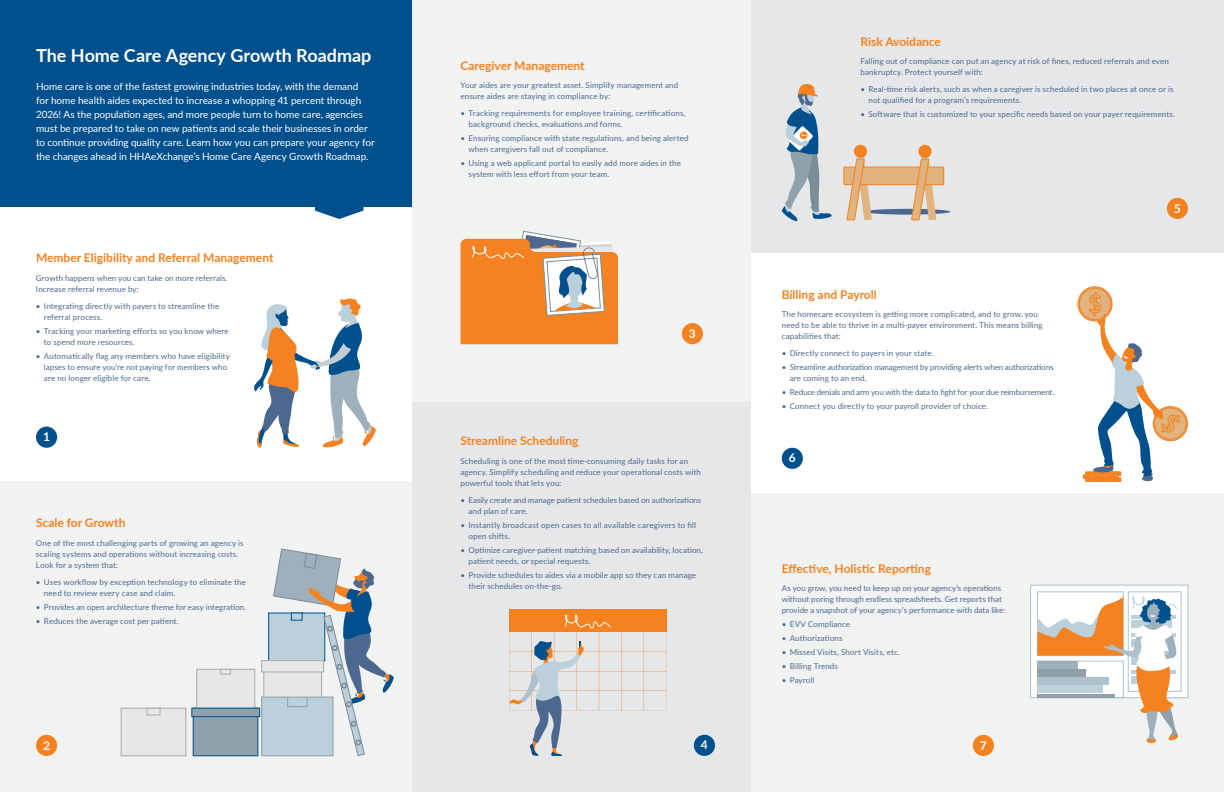
<style>
.page{position:relative;width:1224px;height:792px;background:#fff}
.page>*{position:absolute;margin:0;border:0;box-sizing:border-box;transform-origin:0 0}
.t1{font:700 18px "Lato";color:#fff}
.t2{font:700 12px "Lato";color:#f58220}
.t3{font:700 12px "Lato";color:#fff}
.t4{font:10px/14px "Lato";letter-spacing:-.005em;color:#fff}
.t5{font:8px/11px "Lato";letter-spacing:.01em;color:#4c688e}
.t6{font:8px/11px "Lato";letter-spacing:-.015em;color:#4c688e}
</style>
<div class="page">
<div style="left:0;top:0;width:412px;height:209px;background:#00508d"></div>
<div style="left:412px;top:390px;width:340px;height:402px;background:#e6e7e8"></div>
<div style="left:412px;top:0;width:340px;height:402px;background:#f1f2f2"></div>
<div style="left:752px;top:0;width:472px;height:253px;background:#e6e7e8"></div>
<div style="left:0;top:207px;width:412px;height:275px;background:#fff"></div>
<div style="left:0;top:481px;width:412px;height:311px;background:#f1f2f2"></div>
<div style="left:752px;top:493px;width:472px;height:299px;background:#f1f2f2"></div>
<div style="left:262px;top:697px;width:71px;height:59px;background:#bbd0db"></div>
<div style="left:262px;top:697px;width:71px;height:59px;border:1px solid #90a1ab"></div>
<div style="left:269px;top:613px;width:56px;height:48px;background:#bbd0db"></div>
<div style="left:264px;top:661px;width:58px;height:36px;background:#e6e7e8"></div>
<div style="left:264px;top:660px;width:58px;height:37px;border:1px solid #a7a9ac"></div>
<div style="left:262px;top:661px;width:62px;height:11px;background:#e6e7e8"></div>
<div style="left:262px;top:660px;width:62px;height:12px;border:1px solid #a7a9ac"></div>
<div style="left:193px;top:708px;width:65px;height:48px;background:#90a1ab"></div>
<div style="left:193px;top:708px;width:65px;height:48px;border:1px solid #00508d"></div>
<div style="left:121px;top:708px;width:65px;height:48px;background:#e6e7e8"></div>
<div style="left:121px;top:708px;width:65px;height:48px;border:1px solid #a7a9ac"></div>
<div style="left:147px;top:708px;width:13px;height:7px;border:1px solid #a7a9ac"></div>
<div style="left:197px;top:669px;width:58px;height:39px;background:#e6e7e8"></div>
<div style="left:197px;top:669px;width:58px;height:39px;border:1px solid #a7a9ac"></div>
<div style="left:221px;top:669px;width:10px;height:5px;border:1px solid #a7a9ac"></div>
<div style="left:192px;top:708px;width:68px;height:9px;background:#90a1ab"></div>
<div style="left:192px;top:708px;width:68px;height:9px;border:1px solid #00508d"></div>
<svg style="left:273px;top:549px;width:121px;height:207px"></svg>
<div style="left:509px;top:610px;width:158px;height:22px;background:#f58220"></div>
<svg style="left:509px;top:614px;width:157px;height:142px"></svg>
<svg style="left:782px;top:84px;width:50px;height:138px"></svg>
<div style="left:865px;top:209px;width:85px;height:6px;background:#4c688e;border-radius:50%"></div>
<div style="left:854px;top:145px;width:13px;height:13px;background:#f58220;border-radius:50%"></div>
<div style="left:918px;top:145px;width:14px;height:13px;background:#f58220;border-radius:50%"></div>
<div style="left:844px;top:167px;width:100px;height:18px;background:#e0b37f"></div>
<div style="left:844px;top:167px;width:100px;height:18px;border:1px solid #f58220"></div>
<svg style="left:847px;top:157px;width:25px;height:63px"></svg>
<svg style="left:911px;top:157px;width:25px;height:63px"></svg>
<svg style="left:1078px;top:287px;width:34px;height:34px"></svg>
<div style="left:1077px;top:286px;width:36px;height:36px;border:1px solid #f58220;border-radius:50%"></div>
<svg style="left:1079px;top:288px;width:32px;height:32px"></svg>
<div style="left:1079px;top:288px;width:32px;height:32px;border:1px solid #f58220;border-radius:50%"></div>
<div style="left:1083px;top:475px;width:36px;height:3px;border:1px solid #f58220"></div>
<svg style="left:1084px;top:292px;width:104px;height:190px"></svg>
<svg style="left:1030px;top:585px;width:158px;height:158px"></svg>
<div style="left:36px;top:427px;width:21px;height:21px;background:#00508d;border-radius:50%"></div>
<div style="left:36px;top:735px;width:21px;height:21px;background:#f58220;border-radius:50%"></div>
<div style="left:682px;top:323px;width:21px;height:21px;background:#f58220;border-radius:50%"></div>
<div style="left:973px;top:735px;width:21px;height:21px;background:#f58220;border-radius:50%"></div>
<div style="left:694px;top:735px;width:21px;height:21px;background:#00508d;border-radius:50%"></div>
<div style="left:1167px;top:198px;width:21px;height:21px;background:#f58220;border-radius:50%"></div>
<div style="left:782px;top:448px;width:21px;height:21px;background:#00508d;border-radius:50%"></div>
<svg style="left:460px;top:231px;width:158px;height:113px"></svg>
<svg style="left:315px;top:207px;width:49px;height:12px"></svg>
<svg style="left:254px;top:298px;width:122px;height:150px"></svg>
<h1 class="t1" style="left:36px;top:49px;width:337px">The Home Care Agency Growth Roadmap</h1>
<p class="t4" style="left:36px;top:80px;width:340px">Home care is one of the fastest growing industries today, with the demand<br>for home health aides expected to increase a whopping 41 percent through 2026! As the population ages, and more people turn to home care, agencies must be prepared to take on new patients and scale their businesses in order to continue providing quality care. Learn how you can prepare your agency for the changes ahead in HHAeXchange’s Home Care Agency Growth Roadmap.</p>
<h2 class="t2" style="left:36px;top:253px;width:239px">Member Eligibility and Referral Management</h2>
<p class="t5" style="left:36px;top:272px;width:193px">Growth happens when you can take on more referrals.<br>Increase referral revenue by:</p>
<p class="t5" style="left:44px;top:301px;width:177px;text-indent:-8px">• Integrating directly with payers to streamline the referral process.</p>
<p class="t5" style="left:44px;top:326px;width:186px;text-indent:-8px">• Tracking your marketing efforts so you know where to spend more resources.</p>
<p class="t5" style="left:44px;top:351px;width:187px;text-indent:-8px">• Automatically flag any members who have eligibility lapses to ensure you’re not paying for members who are no longer eligible for care.</p>
<h2 class="t3" style="left:43px;top:432px;width:8px">1</h2>
<h2 class="t2" style="left:36px;top:518px;width:91px">Scale for Growth</h2>
<p class="t5" style="left:36px;top:538px;width:209px">One of the most challenging parts of growing an agency is scaling systems and operations without increasing costs.<br>Look for a system that:</p>
<p class="t5" style="left:44px;top:577px;width:203px;text-indent:-8px">• Uses workflow by exception technology to eliminate the need to review every case and claim.</p>
<p class="t5" style="left:36px;top:602px;width:212px">• Provides an open architecture theme for easy integration.</p>
<p class="t5" style="left:36px;top:616px;width:144px">• Reduces the average cost per patient.</p>
<h2 class="t3" style="left:43px;top:741px;width:8px">2</h2>
<h2 class="t2" style="left:460px;top:61px;width:126px">Caregiver Management</h2>
<p class="t5" style="left:460px;top:79px;width:219px">Your aides are your greatest asset. Simplify management and ensure aides are staying in compliance by:</p>
<p class="t5" style="left:468px;top:108px;width:219px;text-indent:-8px">• Tracking requirements for employee training, certifications, background checks, evaluations and forms.</p>
<p class="t5" style="left:468px;top:133px;width:222px;text-indent:-8px">• Ensuring compliance with state regulations, and being alerted when caregivers fall out of compliance.</p>
<p class="t5" style="left:468px;top:158px;width:214px;text-indent:-8px">• Using a web applicant portal to easily add more aides in the system with less effort from your team.</p>
<h2 class="t2" style="left:460px;top:436px;width:119px">Streamline Scheduling</h2>
<h2 class="t3" style="left:689px;top:329px;width:8px">3</h2>
<p class="t5" style="left:461px;top:455px;width:242px">Scheduling is one of the most time-consuming daily tasks for an agency. Simplify scheduling and reduce your operational costs with powerful tools that lets you:</p>
<p class="t5" style="left:469px;top:495px;width:234px;text-indent:-8px">• Easily create and manage patient schedules based on authorizations and plan of care.</p>
<p class="t5" style="left:469px;top:520px;width:229px;text-indent:-8px">• Instantly broadcast open cases to all available caregivers to fill open shifts.</p>
<p class="t5" style="left:469px;top:545px;width:236px;text-indent:-8px">• Optimize caregiver-patient matching based on availability, location, patient needs, or special requests.</p>
<p class="t5" style="left:469px;top:570px;width:229px;text-indent:-8px">• Provide schedules to aides via a mobile app so they can manage their schedules on-the-go.</p>
<h2 class="t2" style="left:860px;top:37px;width:82px">Risk Avoidance</h2>
<p class="t5" style="left:860px;top:55px;width:310px">Falling out of compliance can put an agency at risk of fines, reduced referrals and even bankruptcy. Protect yourself with:</p>
<p class="t5" style="left:869px;top:84px;width:307px;text-indent:-8px">• Real-time risk alerts, such as when a caregiver is scheduled in two places at once or is not qualified for a program’s requirements.</p>
<p class="t5" style="left:861px;top:109px;width:316px">• Software that is customized to your specific needs based on your payer requirements.</p>
<h2 class="t2" style="left:782px;top:290px;width:97px">Billing and Payroll</h2>
<p class="t5" style="left:782px;top:308px;width:262px">The homecare ecosystem is getting more complicated, and to grow, you need to be able to thrive in a multi-payer environment. This means billing capabilities that:</p>
<p class="t5" style="left:782px;top:348px;width:153px">• Directly connect to payers in your state.</p>
<p class="t6" style="left:790px;top:362px;width:265px;text-indent:-8px">• Streamline authorization management by providing alerts when authorizations are coming to an end.</p>
<p class="t6" style="left:782px;top:387px;width:274px">• Reduce denials and arm you with the data to fight for your due reimbursement.</p>
<p class="t5" style="left:782px;top:401px;width:208px">• Connect you directly to your payroll provider of choice.</p>
<h2 class="t3" style="left:789px;top:454px;width:8px">6</h2>
<h2 class="t2" style="left:782px;top:560px;width:151px">Effective, Holistic Reporting</h2>
<p class="t5" style="left:782px;top:583px;width:225px">As you grow, you need to keep up on your agency’s operations without poring through endless spreadsheets. Get reports that provide a snapshot of your agency’s performance with data like:</p>
<p class="t5" style="left:782px;top:620px;width:70px">• EVV Compliance</p>
<p class="t5" style="left:782px;top:634px;width:62px">• Authorizations</p>
<p class="t5" style="left:782px;top:648px;width:120px">• Missed Visits, Short Visits, etc.</p>
<p class="t5" style="left:782px;top:662px;width:58px">• Billing Trends</p>
<p class="t5" style="left:782px;top:676px;width:34px">• Payroll</p>
<h2 class="t3" style="left:1174px;top:204px;width:8px">5</h2>
<h2 class="t3" style="left:701px;top:741px;width:8px">4</h2>
<h2 class="t3" style="left:980px;top:741px;width:8px">7</h2>
</div>
